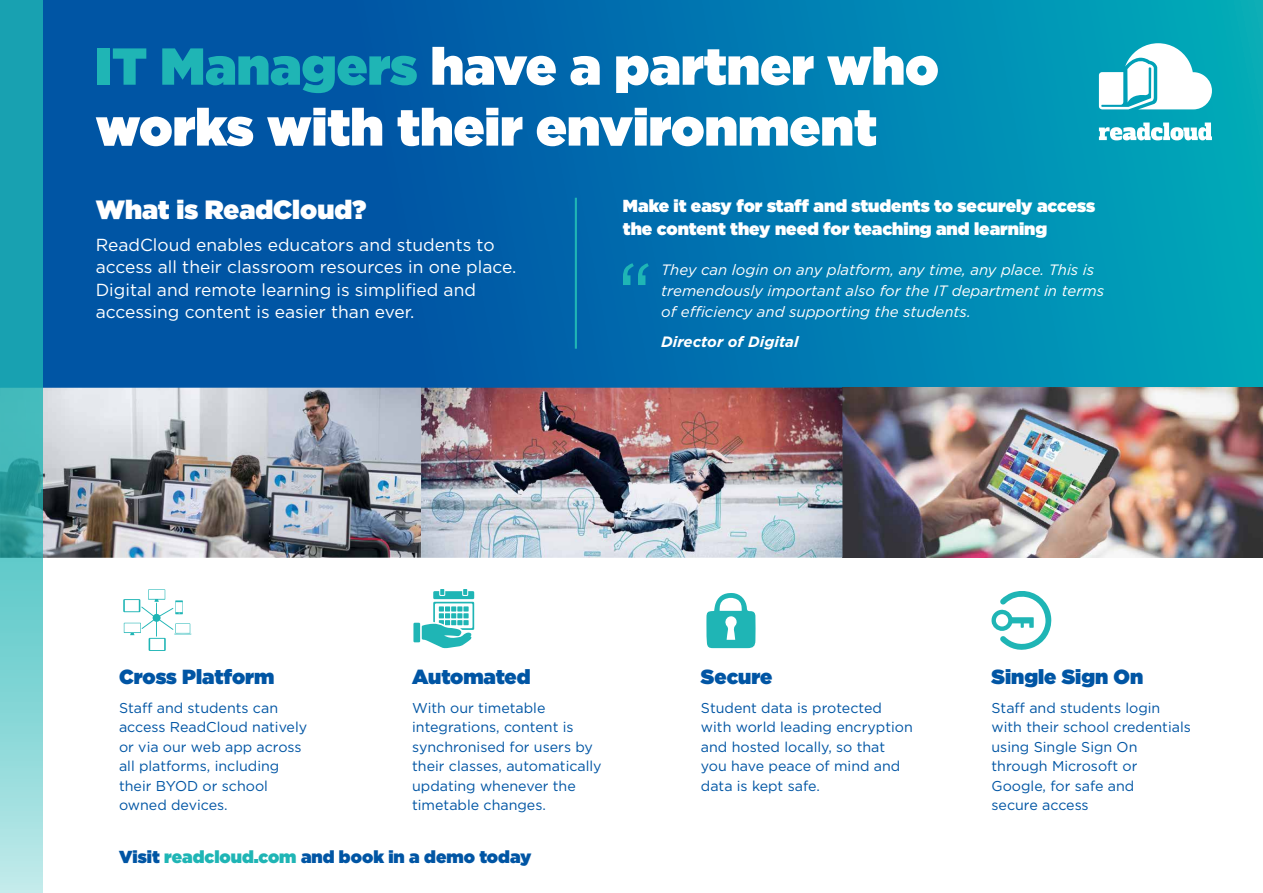
<style>
.page{position:relative;width:1263px;height:893px;background:#fff}
.page>*{position:absolute;margin:0;border:0;box-sizing:border-box;transform-origin:0 0}
.t1{font:900 51.9px/60.9px "Gotham";color:#fff}
.t2{font:900 26.4px "Gotham";color:#fff}
.t3{font:900 20.4px "Gotham";color:#0055a4}
.t4{font:17.4px/22.5px "Gotham";color:#fff}
.t5{font:900 17.4px/23.4px "Gotham";color:#fff}
.t6{font:900 17.4px "Gotham";color:#0055a4}
.t7{font:italic 15px/21px "Gotham";color:#fff}
.t8{font:italic 700 15px "Gotham";color:#fff}
.t9{font:14.25px/19.5px "Gotham";color:#0055a4}
.s1{color:#1fb5b5}
</style>
<div class="page">
<svg style="left:43px;top:0;width:1220px;height:388px;background:#0072ad"></svg>
<img style="left:43px;top:388px;width:1220px;height:170px">
<svg style="left:0;top:0;width:43px;height:893px;background:#49b7be"></svg>
<hr style="left:575px;top:198px;width:2px;height:151px;background:#1fb5b5">
<svg style="left:623px;top:263px;width:26px;height:22px"></svg>
<svg style="left:1099px;top:43px;width:113px;height:66px"></svg>
<svg style="left:1099px;top:123px;width:113px;height:17px"></svg>
<svg style="left:123px;top:589px;width:68px;height:62px"></svg>
<svg style="left:413px;top:589px;width:61px;height:59px"></svg>
<svg style="left:706px;top:593px;width:49px;height:55px"></svg>
<svg style="left:991px;top:591px;width:61px;height:59px"></svg>
<h1 class="t1" style="left:96px;top:35px;width:844px"><span class="s1">IT Managers</span> have a partner who works with their environment</h1>
<h2 class="t2" style="left:96px;top:191px;width:272px">What is ReadCloud?</h2>
<p class="t4" style="left:96px;top:233px;width:422px">ReadCloud enables educators and students to access all their classroom resources in one place.<br>Digital and remote learning is simplified and accessing content is easier than ever.</p>
<p class="t5" style="left:623px;top:194px;width:474px">Make it easy for staff and students to securely access the content they need for teaching and learning</p>
<p class="t7" style="left:661px;top:259px;width:444px">They can login on any platform, any time, any place. This is tremendously important also for the IT department in terms of efficiency and supporting the students.</p>
<p class="t8" style="left:661px;top:331px;width:139px">Director of Digital</p>
<h3 class="t3" style="left:119px;top:662px;width:157px">Cross Platform</h3>
<p class="t9" style="left:119px;top:698px;width:190px">Staff and students can access ReadCloud natively or via our web app across all platforms, including their BYOD or school owned devices.</p>
<h3 class="t3" style="left:412px;top:662px;width:120px">Automated</h3>
<p class="t9" style="left:412px;top:698px;width:191px">With our timetable integrations, content is synchronised for users by their classes, automatically updating whenever the timetable changes.</p>
<p class="t6" style="left:119px;top:844px;width:414px">Visit <span class="s1">readcloud.com</span> and book in a demo today</p>
<h3 class="t3" style="left:701px;top:662px;width:73px">Secure</h3>
<p class="t9" style="left:701px;top:698px;width:213px">Student data is protected with world leading encryption and hosted locally, so that you have peace of mind and data is kept safe.</p>
<h3 class="t3" style="left:991px;top:662px;width:153px">Single Sign On</h3>
<p class="t9" style="left:991px;top:698px;width:201px">Staff and students login with their school credentials using Single Sign On through Microsoft or<br>Google, for safe and<br>secure access</p>
</div>
